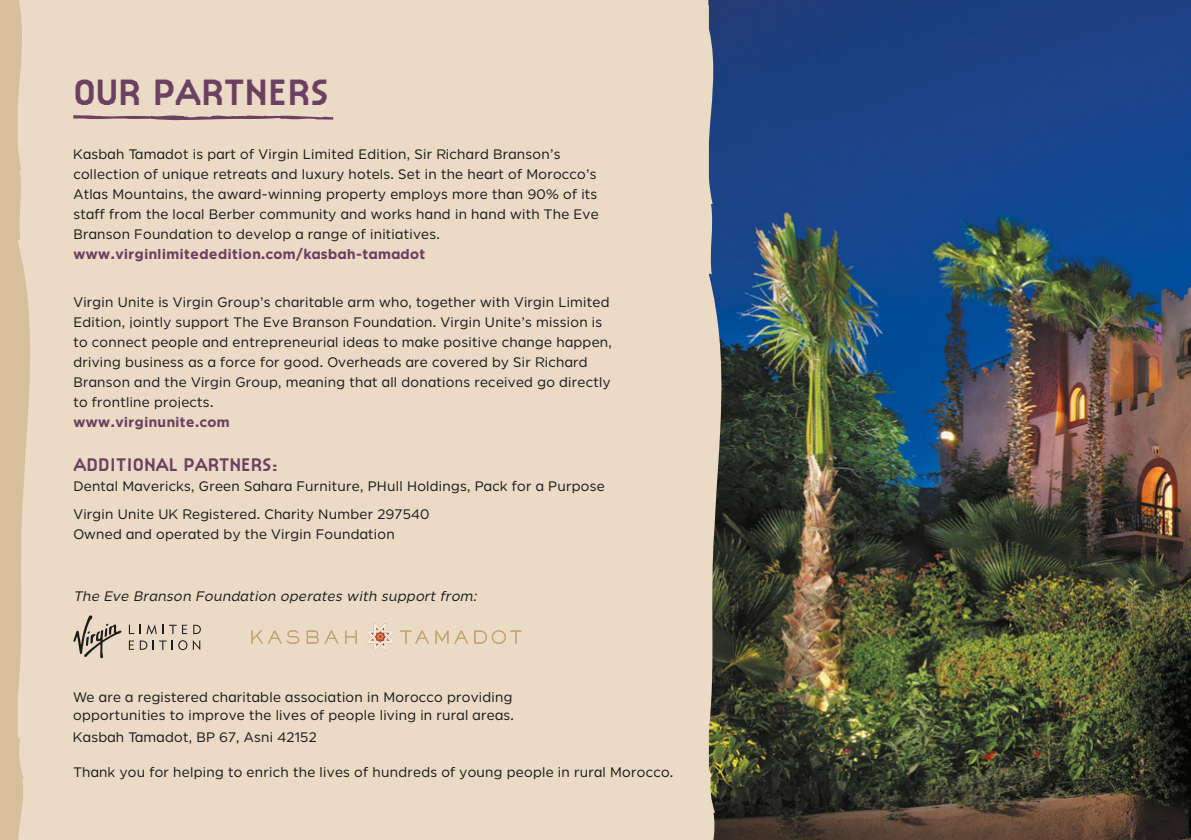
<style>
.page{position:relative;width:1191px;height:840px;background:#fff}
.page>*{position:absolute;margin:0;border:0;box-sizing:border-box;transform-origin:0 0}
.EBF_Large_header_CAP{font:700 38px "Citizen";color:#6c4061}
.Small_Subtitle{font:700 19px "Citizen";color:#6c4061}
.t1{font:14px/20px "Smythe Sans";letter-spacing:.02em;color:#1d1d1b}
.t2{font:700 14px "Smythe Sans";letter-spacing:.04em;color:#6c4061}
.t3{font:italic 14px "Smythe Sans";letter-spacing:.03em;color:#1d1d1b}
</style>
<div class="page">
<img style="left:730px;top:0;width:461px;height:839px">
<div style="left:0;top:0;width:698px;height:839px;background:#ebdac5"></div>
<svg style="left:698px;top:0;width:32px;height:839px;background:#898b8a"></svg>
<svg style="left:73px;top:115px;width:260px;height:6px"></svg>
<svg style="left:0;top:0;width:30px;height:839px"></svg>
<svg style="left:73px;top:615px;width:49px;height:42px"></svg>
<svg style="left:140px;top:624px;width:17px;height:10px"></svg>
<svg style="left:163px;top:624px;width:24px;height:9px"></svg>
<svg style="left:193px;top:624px;width:8px;height:9px"></svg>
<svg style="left:129px;top:640px;width:5px;height:9px"></svg>
<svg style="left:140px;top:640px;width:7px;height:9px"></svg>
<svg style="left:153px;top:640px;width:34px;height:9px"></svg>
<svg style="left:193px;top:640px;width:7px;height:9px"></svg>
<svg style="left:251px;top:630px;width:48px;height:13px"></svg>
<svg style="left:307px;top:630px;width:31px;height:13px"></svg>
<svg style="left:345px;top:630px;width:12px;height:13px"></svg>
<svg style="left:400px;top:630px;width:29px;height:13px"></svg>
<svg style="left:435px;top:630px;width:13px;height:13px"></svg>
<svg style="left:454px;top:630px;width:14px;height:13px"></svg>
<svg style="left:474px;top:630px;width:47px;height:13px"></svg>
<svg style="left:366px;top:623px;width:28px;height:27px"></svg>
<p class="EBF_Large_header_CAP" style="left:73px;top:69px;width:257px">OUR PARTNERS</p>
<p class="t1" style="left:73px;top:144px;width:527px">Kasbah Tamadot is part of Virgin Limited Edition, Sir Richard Branson’s collection of unique retreats and luxury hotels. Set in the heart of Morocco’s Atlas Mountains, the award-winning property employs more than 90% of its staff from the local Berber community and works hand in hand with The Eve Branson Foundation to develop a range of initiatives.</p>
<p class="t2" style="left:73px;top:245px;width:353px">www.virginlimitededition.com/kasbah-tamadot</p>
<p class="t1" style="left:73px;top:292px;width:540px">Virgin Unite is Virgin Group’s charitable arm who, together with Virgin Limited Edition, jointly support The Eve Branson Foundation. Virgin Unite’s mission is to connect people and entrepreneurial ideas to make positive change happen, driving business as a force for good. Overheads are covered by Sir Richard Branson and the Virgin Group, meaning that all donations received go directly to frontline projects.</p>
<p class="t2" style="left:73px;top:413px;width:158px">www.virginunite.com</p>
<p class="Small_Subtitle" style="left:73px;top:452px;width:208px">ADDITIONAL PARTNERS:</p>
<p class="t1" style="left:73px;top:475px;width:533px">Dental Mavericks, Green Sahara Furniture, PHull Holdings, Pack for a Purpose</p>
<p class="t1" style="left:73px;top:503px;width:358px">Virgin Unite UK Registered. Charity Number 297540<br>Owned and operated by the Virgin Foundation</p>
<p class="t3" style="left:73px;top:588px;width:404px">The Eve Branson Foundation operates with support from:</p>
<p class="t1" style="left:73px;top:687px;width:442px;line-height:18px">We are a registered charitable association in Morocco providing opportunities to improve the lives of people living in rural areas.</p>
<p class="t1" style="left:73px;top:726px;width:245px">Kasbah Tamadot, BP 67, Asni 42152</p>
<p class="t1" style="left:73px;top:761px;width:601px">Thank you for helping to enrich the lives of hundreds of young people in rural Morocco.</p>
</div>
